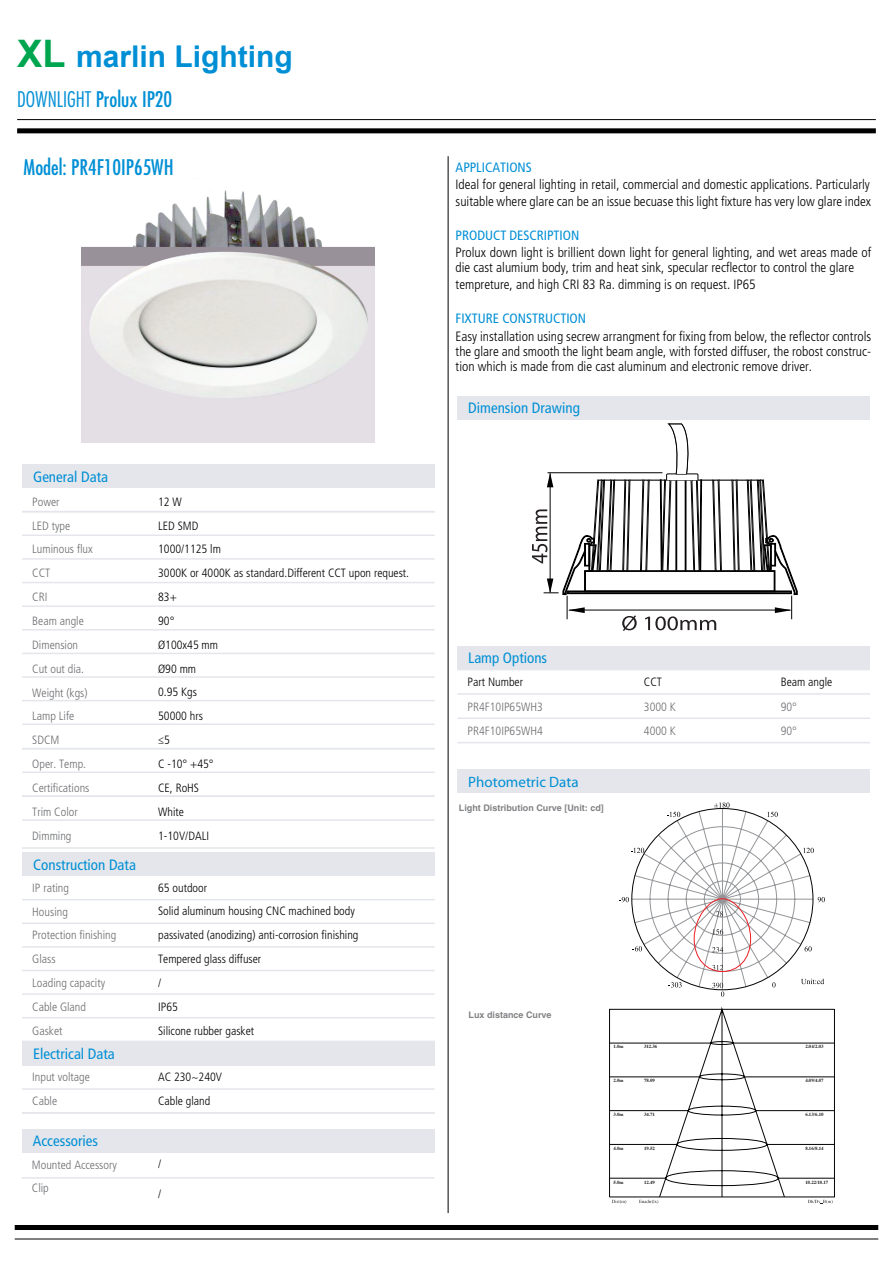
<style>
.page{position:relative;width:893px;height:1263px;background:#fff}
.page>*{position:absolute;margin:0;border:0;box-sizing:border-box;transform-origin:0 0}
.t1{font:700 30px "Arial";color:#008fd5}
.t2{font:condensed 21px "Futura Std";color:#008fd5}
.t3{font:condensed 15px "Frutiger LT Std";color:#008fd5}
.t4{font:15px "Myriad Pro";color:#008fd5}
.t5{font:300 condensed 13.5px/15px "Frutiger LT Std";color:#000001}
.t6{font:condensed 13.5px "Frutiger LT Std";color:#008fd5}
.t7{font:300 condensed 12px/23.9px "Frutiger LT Std";color:#000001}
.t8{font:300 condensed 12px/23.9px "Frutiger LT Std";color:#6c6d70}
.t9{font:700 9px "Helvetica LT Std";color:#808285}
.t10{font:700 4.8px "Times";color:#231f20}
.s1{font-size:37.95px;color:#00a54f}
.s2{font-weight:300}
</style>
<div class="page">
<hr style="left:448px;top:156px;width:1px;height:1057px;background:#000001">
<div style="left:15px;top:1225px;width:863px;height:5px;background:#000001"></div>
<hr style="left:15px;top:1238px;width:863px;height:1px;background:#000001">
<hr style="left:22px;top:558px;width:413px;height:2px;background:#e4e6eb">
<hr style="left:22px;top:605px;width:413px;height:2px;background:#e4e6eb">
<hr style="left:22px;top:629px;width:413px;height:1px;background:#e4e6eb">
<hr style="left:22px;top:582px;width:413px;height:1px;background:#e4e6eb">
<hr style="left:22px;top:534px;width:413px;height:2px;background:#e4e6eb">
<hr style="left:22px;top:653px;width:413px;height:1px;background:#e4e6eb">
<hr style="left:22px;top:676px;width:413px;height:2px;background:#e4e6eb">
<hr style="left:22px;top:700px;width:413px;height:1px;background:#e4e6eb">
<hr style="left:22px;top:723px;width:413px;height:2px;background:#e4e6eb">
<div style="left:22px;top:852px;width:413px;height:24px;background:#e4e6eb"></div>
<hr style="left:22px;top:899px;width:413px;height:1px;background:#e4e6eb">
<hr style="left:22px;top:922px;width:413px;height:2px;background:#e4e6eb">
<hr style="left:22px;top:946px;width:413px;height:2px;background:#e4e6eb">
<hr style="left:22px;top:970px;width:413px;height:1px;background:#e4e6eb">
<hr style="left:22px;top:1040px;width:413px;height:2px;background:#e4e6eb">
<hr style="left:22px;top:993px;width:413px;height:2px;background:#e4e6eb">
<hr style="left:22px;top:1017px;width:413px;height:1px;background:#e4e6eb">
<hr style="left:22px;top:771px;width:413px;height:2px;background:#e4e6eb">
<hr style="left:22px;top:748px;width:413px;height:1px;background:#e4e6eb">
<hr style="left:22px;top:795px;width:413px;height:2px;background:#e4e6eb">
<hr style="left:22px;top:819px;width:413px;height:2px;background:#e4e6eb">
<hr style="left:22px;top:847px;width:413px;height:2px;background:#e4e6eb">
<hr style="left:457px;top:693px;width:413px;height:2px;background:#e4e6eb">
<hr style="left:457px;top:717px;width:413px;height:2px;background:#e4e6eb">
<hr style="left:457px;top:742px;width:413px;height:1px;background:#e4e6eb">
<div style="left:457px;top:769px;width:413px;height:24px;background:#e4e6eb"></div>
<hr style="left:457px;top:669px;width:413px;height:1px;background:#e4e6eb">
<div style="left:457px;top:646px;width:413px;height:23px;background:#e4e6eb"></div>
<div style="left:457px;top:396px;width:413px;height:24px;background:#e4e6eb"></div>
<div style="left:22px;top:1129px;width:412px;height:24px;background:#e4e6eb"></div>
<div style="left:22px;top:464px;width:413px;height:24px;background:#e4e6eb"></div>
<hr style="left:22px;top:511px;width:413px;height:1px;background:#e4e6eb">
<hr style="left:22px;top:1177px;width:412px;height:1px;background:#e4e6eb">
<div style="left:17px;top:128px;width:859px;height:5px;background:#000001"></div>
<hr style="left:17px;top:119px;width:859px;height:1px;background:#000001">
<div style="left:22px;top:1042px;width:413px;height:23px;background:#e4e6eb"></div>
<hr style="left:22px;top:1088px;width:413px;height:2px;background:#e4e6eb">
<hr style="left:22px;top:1112px;width:413px;height:2px;background:#e4e6eb">
<img style="left:81px;top:190px;width:294px;height:252px">
<svg style="left:532px;top:424px;width:265px;height:207px"></svg>
<svg style="left:619px;top:802px;width:206px;height:195px"></svg>
<svg style="left:609px;top:1008px;width:226px;height:196px"></svg>
<h1 class="t1" style="left:17px;top:37px;width:277px"><span class="s1">XL</span> marlin Lighting</h1>
<h2 class="t2" style="left:17px;top:87px;width:156px"><span class="s2">DOWNLIGHT</span> Prolux IP20</h2>
<h2 class="t2" style="left:24px;top:155px;width:152px">Model: PR4F10IP65WH</h2>
<p class="t3" style="left:33px;top:468px;width:76px">General Data</p>
<p class="t8" style="left:32px;top:490px;width:62px">Power<br>LED type<br>Luminous flux<br>CCT<br>CRI<br>Beam angle<br>Dimension<br>Cut out dia.<br>Weight (kgs)<br>Lamp Life<br>SDCM<br>Oper. Temp.<br>Certifications<br>Trim Color<br>Dimming</p>
<p class="t7" style="left:158px;top:490px;width:252px">12 W<br>LED SMD<br>1000/1125 lm<br>3000K or 4000K as standard.Different CCT upon request.<br>83+<br>90°<br>Ø100x45 mm<br>Ø90 mm<br>0.95 Kgs<br>50000 hrs<br>≤5<br>C -10° +45°<br>CE, RoHS<br>White<br>1-10V/DALI</p>
<p class="t3" style="left:33px;top:855px;width:104px">Construction Data</p>
<p class="t8" style="left:32px;top:876px;width:86px">IP rating<br>Housing<br>Protection finishing<br>Glass<br>Loading capacity<br>Cable Gland<br>Gasket</p>
<p class="t7" style="left:158px;top:876px;width:202px">65 outdoor<br>Solid aluminum housing CNC machined body passivated (anodizing) anti-corrosion finishing<br>Tempered glass diffuser<br>/<br>IP65<br>Silicone rubber gasket</p>
<p class="t3" style="left:33px;top:1045px;width:83px">Electrical Data</p>
<p class="t8" style="left:32px;top:1065px;width:59px">Input voltage<br>Cable</p>
<p class="t3" style="left:33px;top:1132px;width:67px">Accessories</p>
<p class="t8" style="left:32px;top:1153px;width:86px">Mounted Accessory<br>Clip</p>
<p class="t7" style="left:158px;top:1065px;width:65px">AC 230~240V<br>Cable gland</p>
<p class="t7" style="left:158px;top:1151px;width:5px">/</p>
<p class="t7" style="left:158px;top:1182px;width:5px">/</p>
<p class="t6" style="left:456px;top:159px;width:78px">APPLICATIONS</p>
<p class="t5" style="left:456px;top:176px;width:417px;line-height:17.1px">Ideal for general lighting in retail, commercial and domestic applications. Particularly suitable where glare can be an issue becuase this light fixture has very low glare index</p>
<p class="t6" style="left:456px;top:227px;width:125px">PRODUCT DESCRIPTION</p>
<p class="t5" style="left:456px;top:245px;width:417px">Prolux down light is brillient down light for general lighting, and wet areas made of die cast alumium body, trim and heat sink, specular recflector to control the glare</p>
<p class="t5" style="left:456px;top:277px;width:302px">tempreture, and high CRI 83 Ra. dimming is on request. IP65</p>
<p class="t6" style="left:456px;top:311px;width:132px">FIXTURE CONSTRUCTION</p>
<p class="t5" style="left:456px;top:329px;width:417px;text-align:justify">Easy installation using secrew arrangment for fixing from below, the reflector controls the glare and smooth the light beam angle, with forsted diffuser, the robost construc&shy;tion which is made from die cast aluminum and electronic remove driver.</p>
<p class="t3" style="left:468px;top:399px;width:113px">Dimension Drawing</p>
<p class="t3" style="left:468px;top:649px;width:80px">Lamp Options</p>
<p class="t3" style="left:468px;top:650px;width:52px">Construc</p>
<p class="t7" style="left:468px;top:670px;width:57px">Part Number</p>
<p class="t8" style="left:468px;top:694px;width:77px;line-height:24.6px">PR4F10IP65WH3<br>PR4F10IP65WH4</p>
<p class="t4" style="left:468px;top:772px;width:112px">Photometric Data</p>
<p class="t9" style="left:459px;top:802px;width:146px">Light Distribution Curve [Unit: cd]</p>
<p class="t7" style="left:644px;top:670px;width:19px">CCT</p>
<p class="t8" style="left:644px;top:694px;width:33px;line-height:24.6px">3000 K<br>4000 K</p>
<p class="t9" style="left:468px;top:1009px;width:85px">Lux distance Curve</p>
<p class="t10" style="left:613px;top:1041px;width:12px">1.0m</p>
<p class="t10" style="left:613px;top:1075px;width:12px">2.0m</p>
<p class="t10" style="left:613px;top:1109px;width:12px">3.0m</p>
<p class="t10" style="left:613px;top:1143px;width:12px">4.0m</p>
<p class="t10" style="left:613px;top:1177px;width:12px">5.0m</p>
<p class="t10" style="left:644px;top:1041px;width:15px">312.36</p>
<p class="t10" style="left:644px;top:1075px;width:12px">78.09</p>
<p class="t10" style="left:644px;top:1109px;width:12px">34.71</p>
<p class="t10" style="left:644px;top:1143px;width:12px">19.52</p>
<p class="t10" style="left:644px;top:1177px;width:12px">12.49</p>
<p class="t7" style="left:781px;top:670px;width:53px">Beam angle</p>
<p class="t8" style="left:781px;top:694px;width:18px;line-height:24.6px">90°<br>90°</p>
<p class="t10" style="left:805px;top:1041px;width:20px">2.04/2.03</p>
<p class="t10" style="left:805px;top:1075px;width:20px">4.09/4.07</p>
<p class="t10" style="left:805px;top:1109px;width:20px">6.13/6.10</p>
<p class="t10" style="left:805px;top:1143px;width:20px">8.16/8.14</p>
<p class="t10" style="left:805px;top:1177px;width:24px">10.22/10.17</p>
</div>
